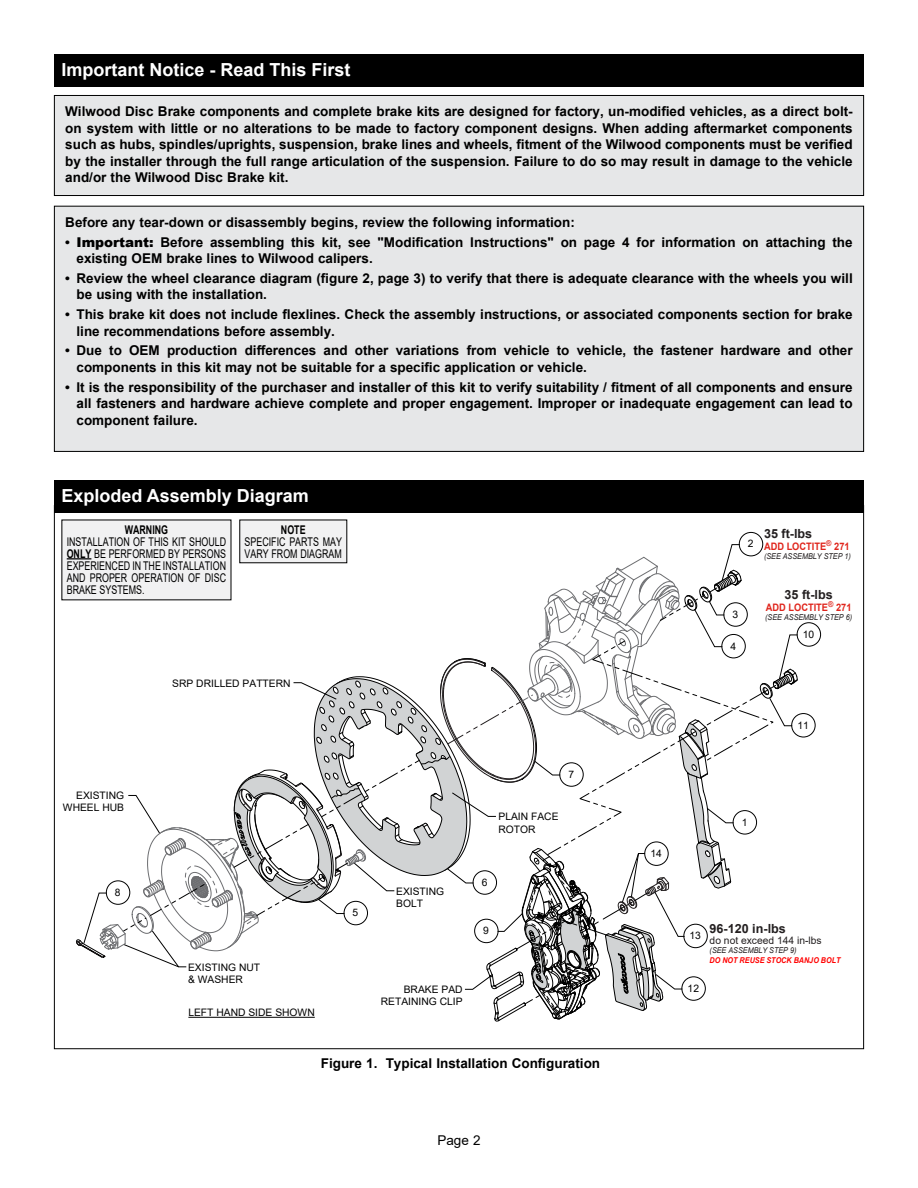
<style>
.page{position:relative;width:918px;height:1188px;background:#fff}
.page>*{position:absolute;margin:0;border:0;box-sizing:border-box;transform-origin:0 0}
.t1{font:700 18px "Arial";color:#fff}
.t2{font:700 13.5px/16.5px "Arial";color:#000}
.t3{font:13.5px "Arial";color:#000}
.t4{font:700 12.6px "Arial";color:#231f20}
.t5{font:12px/12px "Arial";color:#000;text-align:justify;scale:.74 1}
.t6{font:700 12px "Arial";color:#000;scale:.74 1}
.t7{font:10.35px/12.3px "Arial";color:#000}
.t8{font:700 10.35px "Arial";color:#e0251c;scale:.9 1}
.t9{font:10.35px "Arial";color:#231f20}
.t10{font:italic 7.95px "Arial";color:#231f20;scale:.9 1}
.t11{font:italic 700 7.95px "Arial";color:#f00;scale:.9 1}
.s1{font-weight:900}
.s2{font-weight:700}
</style>
<div class="page">
<div style="left:739px;top:532px;width:24px;height:24px;border:1px solid #000;border-radius:50%"></div>
<div style="left:791px;top:713px;width:24px;height:24px;border:1px solid #000;border-radius:50%"></div>
<div style="left:797px;top:622px;width:24px;height:24px;border:1px solid #000;border-radius:50%"></div>
<div style="left:62px;top:520px;width:169px;height:80px;background:#f1f1f2"></div>
<svg style="left:67px;top:544px;width:731px;height:478px"></svg>
<div style="left:240px;top:520px;width:107px;height:43px;background:#f1f1f2"></div>
<div style="left:54px;top:480px;width:810px;height:33px;background:#000"></div>
<div style="left:54px;top:54px;width:810px;height:32px;background:#000"></div>
<div style="left:54px;top:206px;width:810px;height:245px;background:#e6e7e8"></div>
<div style="left:54px;top:206px;width:810px;height:246px;border:1px solid #000"></div>
<div style="left:54px;top:95px;width:810px;height:101px;background:#e6e7e8"></div>
<div style="left:54px;top:95px;width:810px;height:101px;border:1px solid #000"></div>
<h1 class="t1" style="left:62px;top:57px;width:291px">Important Notice - Read This First</h1>
<p class="t2" style="left:65px;top:103px;width:789px;text-align:justify">Wilwood Disc Brake components and complete brake kits are designed for factory, un-modified vehicles, as a direct bolt&shy;on system with little or no alterations to be made to factory component designs. When adding aftermarket components such as hubs, spindles/uprights, suspension, brake lines and wheels, fitment of the Wilwood components must be verified by the installer through the full range articulation of the suspension. Failure to do so may result in damage to the vehicle and/or the Wilwood Disc Brake kit.</p>
<p class="t2" style="left:65px;top:214px;width:511px">Before any tear-down or disassembly begins, review the following information:</p>
<p class="t2" style="left:76px;top:234px;width:778px;text-indent:-11px">• <span class="s1">Important:</span> Before assembling this kit, see "Modification Instructions" on page 4 for information on attaching the existing OEM brake lines to Wilwood calipers.</p>
<p class="t2" style="left:76px;top:270px;width:778px;text-indent:-11px">• Review the wheel clearance diagram (figure 2, page 3) to verify that there is adequate clearance with the wheels you will be using with the installation.</p>
<p class="t2" style="left:76px;top:306px;width:778px;text-indent:-11px">• This brake kit does not include flexlines. Check the assembly instructions, or associated components section for brake line recommendations before assembly.</p>
<p class="t2" style="left:76px;top:342px;width:778px;text-indent:-11px">• Due to OEM production differences and other variations from vehicle to vehicle, the fastener hardware and other components in this kit may not be suitable for a specific application or vehicle.</p>
<p class="t2" style="left:76px;top:379px;width:778px;text-align:justify;text-indent:-11px">• It is the responsibility of the purchaser and installer of this kit to verify suitability / fitment of all components and ensure all fasteners and hardware achieve complete and proper engagement. Improper or inadequate engagement can lead to component failure.</p>
<h1 class="t1" style="left:62px;top:483px;width:249px">Exploded Assembly Diagram</h1>
<p class="t6" style="left:125px;top:521px;width:60px">WARNING</p>
<p class="t5" style="left:67px;top:535px;width:217px">INSTALLATION OF THIS KIT SHOULD <span class="s2">ONLY</span> BE PERFORMED BY PERSONS EXPERIENCED IN THE INSTALLATION AND PROPER OPERATION OF DISC BRAKE SYSTEMS.</p>
<p class="t6" style="left:281px;top:521px;width:35px">NOTE</p>
<p class="t5" style="left:245px;top:535px;width:133px">SPECIFIC PARTS MAY<br>VARY FROM DIAGRAM</p>
<p class="t7" style="left:63px;top:789px;width:63px;text-align:right">EXISTING<br>WHEEL HUB</p>
<p class="t7" style="left:115px;top:886px;width:7px">8</p>
<p class="t7" style="left:172px;top:677px;width:120px">SRP DRILLED PATTERN</p>
<p class="t7" style="left:188px;top:961px;width:74px">EXISTING NUT &amp; WASHER</p>
<p class="t7" style="left:188px;top:1006px;width:128px">LEFT HAND SIDE SHOWN</p>
<p class="t7" style="left:353px;top:907px;width:7px">5</p>
<p class="t7" style="left:396px;top:885px;width:50px">EXISTING<br>BOLT</p>
<p class="t7" style="left:568px;top:768px;width:7px">7</p>
<p class="t7" style="left:499px;top:811px;width:62px">PLAIN FACE<br>ROTOR</p>
<p class="t7" style="left:482px;top:876px;width:7px">6</p>
<p class="t7" style="left:483px;top:924px;width:7px">9</p>
<p class="t7" style="left:381px;top:983px;width:83px;text-align:right">BRAKE PAD<br>RETAINING CLIP</p>
<p class="t2" style="left:321px;top:1055px;width:281px">Figure 1. Typical Installation Configuration</p>
<p class="t3" style="left:437px;top:1131px;width:45px">Page 2</p>
<p class="t7" style="left:748px;top:538px;width:7px">2</p>
<p class="t4" style="left:764px;top:525px;width:50px">35 ft-lbs</p>
<p class="t8" style="left:764px;top:539px;width:97px">ADD LOCTITE<sup>®</sup> 271</p>
<p class="t10" style="left:764px;top:551px;width:98px">(SEE ASSEMBLY STEP 1)</p>
<p class="t7" style="left:732px;top:608px;width:7px">3</p>
<p class="t7" style="left:730px;top:640px;width:7px">4</p>
<p class="t4" style="left:785px;top:586px;width:50px">35 ft-lbs</p>
<p class="t8" style="left:766px;top:600px;width:97px">ADD LOCTITE<sup>®</sup> 271</p>
<p class="t10" style="left:765px;top:612px;width:98px">(SEE ASSEMBLY STEP 6)</p>
<p class="t7" style="left:803px;top:628px;width:13px">10</p>
<p class="t7" style="left:797px;top:719px;width:13px">11</p>
<p class="t7" style="left:650px;top:847px;width:13px">14</p>
<p class="t7" style="left:742px;top:816px;width:7px">1</p>
<p class="t7" style="left:690px;top:929px;width:13px">13</p>
<p class="t7" style="left:688px;top:982px;width:13px">12</p>
<p class="t4" style="left:710px;top:920px;width:78px">96-120 in-lbs</p>
<p class="t9" style="left:710px;top:933px;width:114px">do not exceed 144 in-lbs</p>
<p class="t10" style="left:710px;top:945px;width:98px">(SEE ASSEMBLY STEP 9)</p>
<p class="t11" style="left:710px;top:955px;width:147px">DO NOT REUSE STOCK BANJO BOLT</p>
</div>
